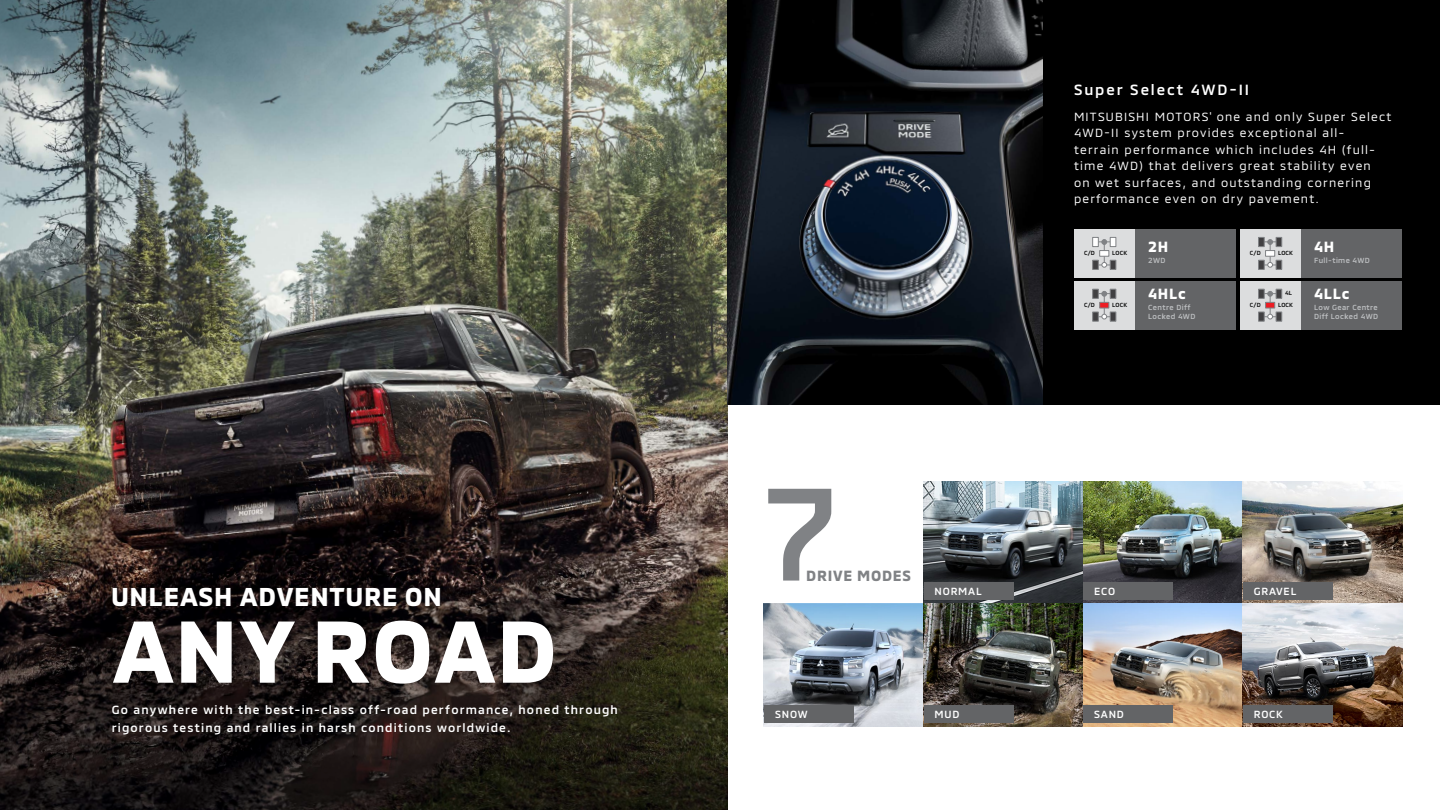
<style>
.page{position:relative;width:1440px;height:810px;background:#fff}
.page>*{position:absolute;margin:0;border:0;box-sizing:border-box;transform-origin:0 0}
.t1{font:500 135px "MMCOFFICE";color:#808285}
.t2{font:700 90px "MMCOFFICE";letter-spacing:.01em;color:#fff}
.t3{font:700 26.25px "MMCOFFICE";letter-spacing:.025em;color:#fff}
.t4{font:500 15px "MMCOFFICE";letter-spacing:.125em;color:#fff}
.t5{font:700 15px "MMCOFFICE";letter-spacing:.05em;color:#fff}
.t6{font:700 15px "MMCOFFICE";letter-spacing:.05em;color:#808285}
.t7{font:12px/16.5px "MMCOFFICE";letter-spacing:.1em;color:#fff}
.t8{font:500 12px/18px "MMCOFFICE";letter-spacing:.095em;color:#fff}
.t9{font:500 10.5px "MMCOFFICE";letter-spacing:.075em;color:#fff}
.t10{font:500 7.5px/9px "MMCOFFICE";letter-spacing:.05em;color:#bcbec0}
.t11{font:500 6px "MMCOFFICE";letter-spacing:.025em;color:#000}
</style>
<div class="page">
<img style="left:0;top:0;width:728px;height:569px">
<svg style="left:0;top:569px;width:728px;height:241px;background:#221c17"></svg>
<div style="left:728px;top:0;width:712px;height:405px;background:#000"></div>
<img style="left:728px;top:0;width:314px;height:405px">
<div style="left:1135px;top:229px;width:101px;height:49px;background:#636466"></div>
<div style="left:1135px;top:281px;width:101px;height:48px;background:#636466"></div>
<div style="left:1300px;top:229px;width:102px;height:49px;background:#636466"></div>
<div style="left:1300px;top:281px;width:102px;height:48px;background:#636466"></div>
<div style="left:1074px;top:229px;width:61px;height:49px;background:#dcddde"></div>
<div style="left:1074px;top:281px;width:61px;height:48px;background:#dcddde"></div>
<div style="left:1240px;top:229px;width:60px;height:49px;background:#dcddde"></div>
<div style="left:1240px;top:281px;width:60px;height:48px;background:#dcddde"></div>
<svg style="left:1110px;top:260px;width:6px;height:10px"></svg>
<div style="left:1092px;top:260px;width:7px;height:10px;background:#414042;border:1px solid #808285"></div>
<div style="left:1092px;top:237px;width:7px;height:10px;background:#fff;border:1px solid #808285"></div>
<svg style="left:1110px;top:237px;width:6px;height:10px"></svg>
<svg style="left:1098px;top:239px;width:12px;height:29px"></svg>
<svg style="left:1276px;top:260px;width:6px;height:10px"></svg>
<div style="left:1258px;top:260px;width:7px;height:10px;background:#414042;border:1px solid #808285"></div>
<div style="left:1258px;top:237px;width:7px;height:10px;background:#414042;border:1px solid #808285"></div>
<svg style="left:1276px;top:237px;width:6px;height:10px"></svg>
<svg style="left:1264px;top:239px;width:12px;height:29px"></svg>
<svg style="left:1110px;top:312px;width:6px;height:10px"></svg>
<div style="left:1092px;top:312px;width:7px;height:10px;background:#414042;border:1px solid #808285"></div>
<div style="left:1092px;top:289px;width:7px;height:10px;background:#414042;border:1px solid #808285"></div>
<svg style="left:1110px;top:289px;width:6px;height:10px"></svg>
<svg style="left:1098px;top:291px;width:12px;height:28px"></svg>
<svg style="left:1276px;top:312px;width:6px;height:10px"></svg>
<div style="left:1258px;top:312px;width:7px;height:10px;background:#414042;border:1px solid #808285"></div>
<div style="left:1258px;top:289px;width:7px;height:10px;background:#414042;border:1px solid #808285"></div>
<svg style="left:1276px;top:289px;width:6px;height:10px"></svg>
<svg style="left:1264px;top:291px;width:12px;height:28px"></svg>
<img style="left:924px;top:481px;width:478px;height:123px">
<div style="left:924px;top:582px;width:90px;height:18px;background:#636466"></div>
<div style="left:1083px;top:582px;width:90px;height:18px;background:#636466"></div>
<div style="left:1243px;top:582px;width:90px;height:18px;background:#636466"></div>
<img style="left:764px;top:604px;width:638px;height:122px">
<div style="left:1243px;top:706px;width:90px;height:17px;background:#636466"></div>
<div style="left:1083px;top:706px;width:90px;height:17px;background:#636466"></div>
<div style="left:924px;top:706px;width:90px;height:17px;background:#636466"></div>
<div style="left:764px;top:706px;width:90px;height:17px;background:#636466"></div>
<h3 class="t3" style="left:111px;top:576px;width:332px">UNLEASH ADVENTURE ON</h3>
<h2 class="t2" style="left:112px;top:580px;width:446px">ANY ROAD</h2>
<p class="t8" style="left:112px;top:699px;width:508px">Go anywhere with the best-in-class off-road performance, honed through rigorous testing and rallies in harsh conditions worldwide.</p>
<h1 class="t1" style="left:759px;top:425px;width:83px">7</h1>
<p class="t6" style="left:806px;top:564px;width:106px">DRIVE MODES</p>
<p class="t9" style="left:935px;top:583px;width:49px">NORMAL</p>
<p class="t9" style="left:775px;top:705px;width:34px">SNOW</p>
<p class="t9" style="left:935px;top:705px;width:26px">MUD</p>
<p class="t4" style="left:1074px;top:78px;width:177px">Super Select 4WD-II</p>
<p class="t7" style="left:1074px;top:107px;width:319px">MITSUBISHI MOTORS' one and only Super Select 4WD-II system provides exceptional all&shy;terrain performance which includes 4H (full&shy;time 4WD) that delivers great stability even<br>on wet surfaces, and outstanding cornering performance even on dry pavement.</p>
<p class="t11" style="left:1084px;top:248px;width:12px">C/D</p>
<p class="t11" style="left:1112px;top:248px;width:17px">LOCK</p>
<p class="t11" style="left:1084px;top:300px;width:12px">C/D</p>
<p class="t11" style="left:1112px;top:300px;width:17px">LOCK</p>
<p class="t5" style="left:1148px;top:235px;width:22px">2H</p>
<p class="t5" style="left:1148px;top:282px;width:39px">4HLc</p>
<p class="t10" style="left:1148px;top:255px;width:19px">2WD</p>
<p class="t10" style="left:1148px;top:302px;width:49px">Centre Diff<br>Locked 4WD</p>
<p class="t11" style="left:1250px;top:248px;width:12px">C/D</p>
<p class="t11" style="left:1250px;top:300px;width:12px">C/D</p>
<p class="t11" style="left:1278px;top:248px;width:17px">LOCK</p>
<p class="t11" style="left:1285px;top:288px;width:9px">4L</p>
<p class="t11" style="left:1278px;top:300px;width:17px">LOCK</p>
<p class="t5" style="left:1314px;top:235px;width:22px">4H</p>
<p class="t5" style="left:1314px;top:282px;width:37px">4LLc</p>
<p class="t10" style="left:1314px;top:255px;width:57px">Full-time 4WD</p>
<p class="t10" style="left:1314px;top:302px;width:66px">Low Gear Centre<br>Diff Locked 4WD</p>
<p class="t9" style="left:1094px;top:583px;width:23px">ECO</p>
<p class="t9" style="left:1094px;top:705px;width:31px">SAND</p>
<p class="t9" style="left:1254px;top:583px;width:44px">GRAVEL</p>
<p class="t9" style="left:1254px;top:705px;width:31px">ROCK</p>
</div>
